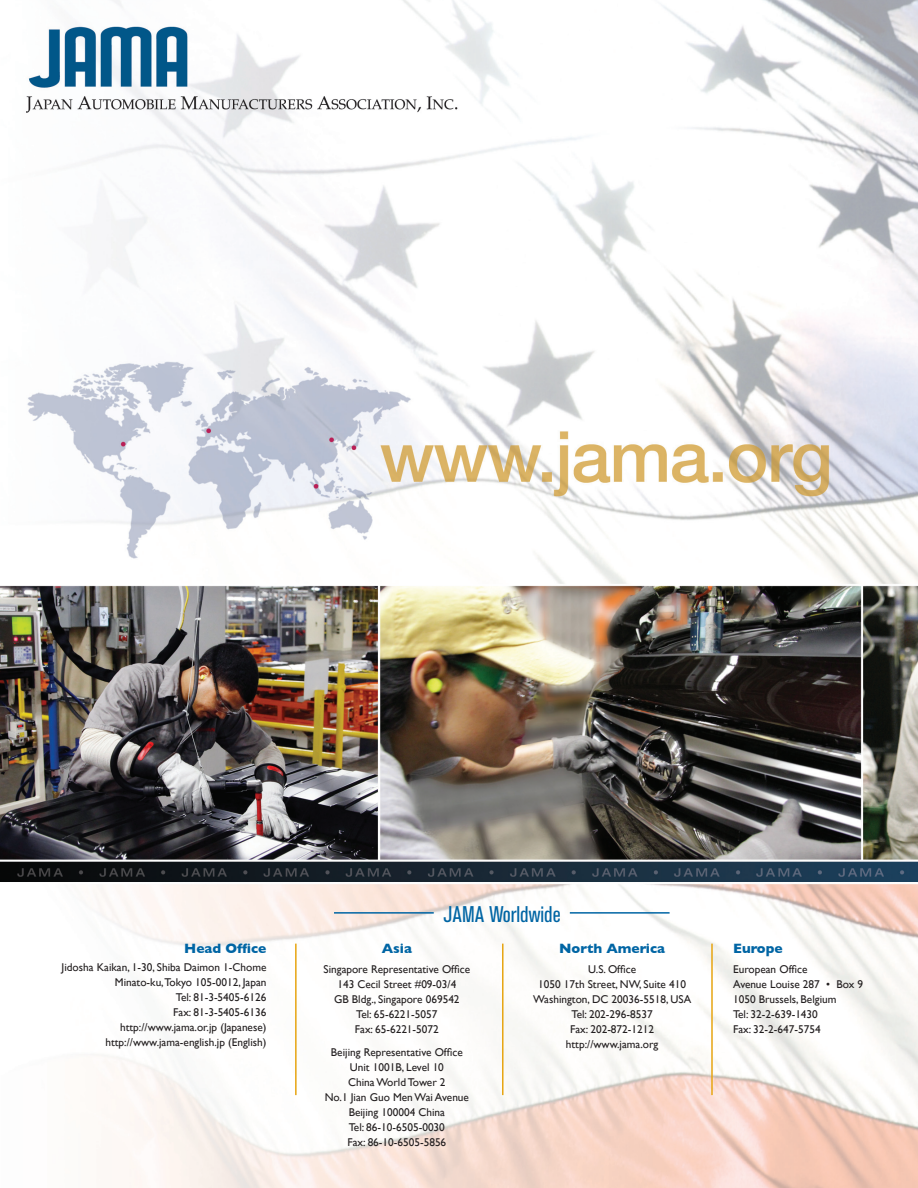
<style>
.page{position:relative;width:918px;height:1188px;background:#fff}
.page>*{position:absolute;margin:0;border:0;box-sizing:border-box;transform-origin:0 0}
.t1{font:condensed 22.5px "Akzidenz Grotesk BE";color:#0065a4}
.t2{font:700 13.8px "Gill Sans";color:#0065a4}
.t3{font:11.25px "Gill Sans";color:#231f20}
</style>
<div class="page">
<img style="left:0;top:0;width:918px;height:1188px">
<hr style="left:295px;top:944px;width:2px;height:151px;background:#e7a512">
<hr style="left:502px;top:944px;width:2px;height:151px;background:#e7a512">
<hr style="left:711px;top:944px;width:2px;height:151px;background:#e7a512">
<hr style="left:570px;top:912px;width:100px;height:2px;background:#0065a4">
<hr style="left:334px;top:912px;width:100px;height:2px;background:#0065a4">
<p class="t2" style="left:184px;top:940px;width:84px">Head Office</p>
<p class="t3" style="left:62px;top:960px;width:206px">Jidosha Kaikan, 1-30, Shiba Daimon 1-Chome</p>
<p class="t3" style="left:115px;top:975px;width:153px">Minato-ku,Tokyo 105-0012, Japan</p>
<p class="t3" style="left:176px;top:990px;width:92px">Tel: 81-3-5405-6126</p>
<p class="t3" style="left:173px;top:1005px;width:95px">Fax: 81-3-5405-6136</p>
<p class="t3" style="left:120px;top:1020px;width:148px">http://www.jama.or.jp (Japanese)</p>
<p class="t3" style="left:105px;top:1035px;width:163px">http://www.jama-english.jp (English)</p>
<p class="t1" style="left:443px;top:901px;width:119px">JAMA Worldwide</p>
<p class="t2" style="left:382px;top:940px;width:32px">Asia</p>
<p class="t3" style="left:324px;top:963px;width:148px">Singapore Representative Office</p>
<p class="t3" style="left:337px;top:978px;width:120px">143 Cecil Street #09-03/4</p>
<p class="t3" style="left:334px;top:993px;width:127px">GB Bldg., Singapore 069542</p>
<p class="t3" style="left:356px;top:1008px;width:83px">Tel: 65-6221-5057</p>
<p class="t3" style="left:355px;top:1023px;width:85px">Fax: 65-6221-5072</p>
<p class="t3" style="left:331px;top:1045px;width:133px">Beijing Representative Office</p>
<p class="t3" style="left:350px;top:1061px;width:96px">Unit 1001B, Level 10</p>
<p class="t3" style="left:348px;top:1076px;width:99px">China World Tower 2</p>
<p class="t3" style="left:325px;top:1091px;width:146px">No.1 Jian Guo Men Wai Avenue</p>
<p class="t3" style="left:349px;top:1106px;width:98px">Beijing 100004 China</p>
<p class="t3" style="left:349px;top:1121px;width:98px">Tel: 86-10-6505-0030</p>
<p class="t3" style="left:347px;top:1136px;width:100px">Fax: 86-10-6505-5856</p>
<p class="t2" style="left:559px;top:940px;width:107px">North America</p>
<p class="t3" style="left:588px;top:962px;width:49px">U.S. Office</p>
<p class="t3" style="left:538px;top:977px;width:149px">1050 17th Street, NW, Suite 410</p>
<p class="t3" style="left:533px;top:992px;width:160px">Washington, DC 20036-5518, USA</p>
<p class="t3" style="left:572px;top:1007px;width:83px">Tel: 202-296-8537</p>
<p class="t3" style="left:570px;top:1022px;width:85px">Fax: 202-872-1212</p>
<p class="t3" style="left:566px;top:1037px;width:94px">http://www.jama.org</p>
<p class="t2" style="left:733px;top:940px;width:51px">Europe</p>
<p class="t3" style="left:733px;top:962px;width:76px">European Office</p>
<p class="t3" style="left:733px;top:977px;width:132px">Avenue Louise 287 • Box 9</p>
<p class="t3" style="left:733px;top:992px;width:105px">1050 Brussels, Belgium</p>
<p class="t3" style="left:733px;top:1007px;width:86px">Tel: 32-2-639-1430</p>
<p class="t3" style="left:733px;top:1022px;width:89px">Fax: 32-2-647-5754</p>
</div>
